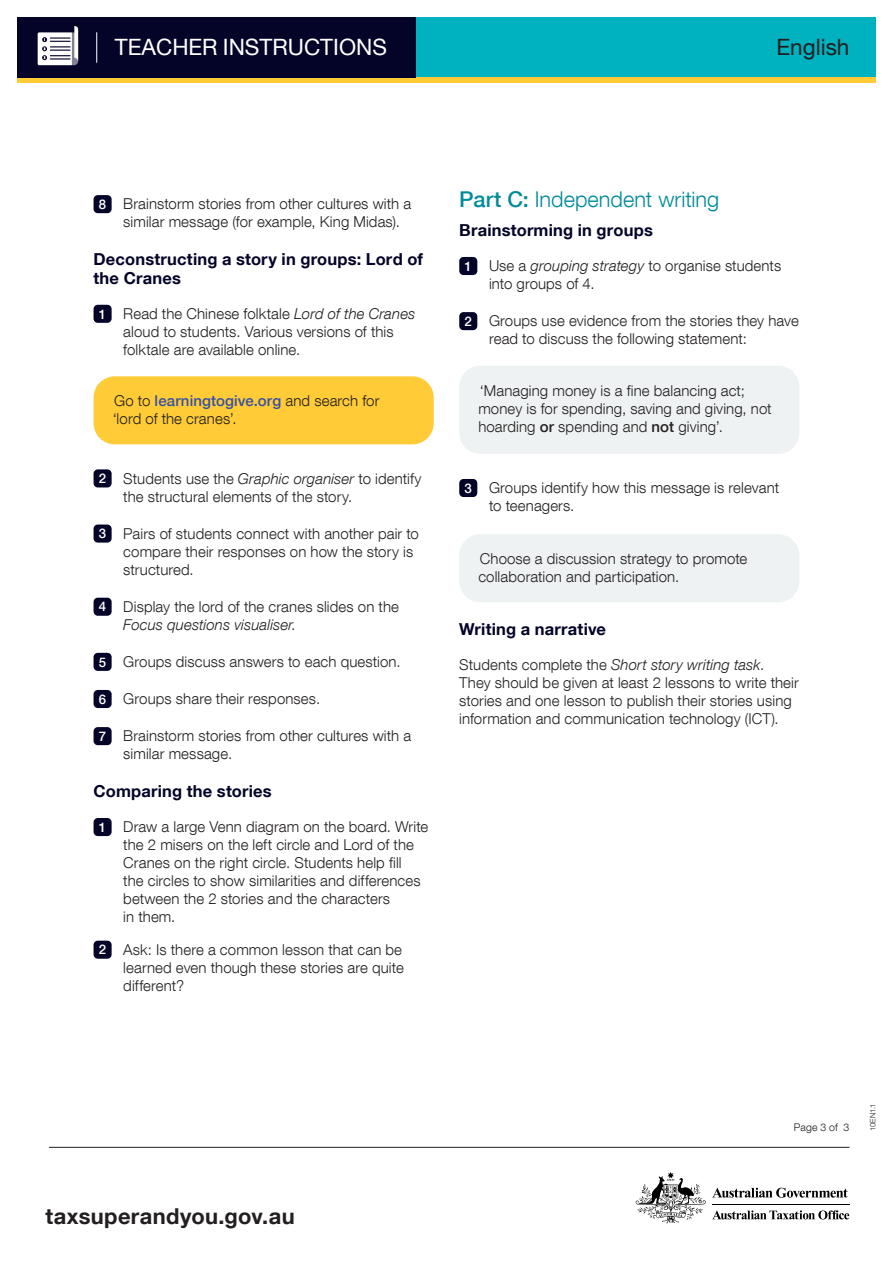
<style>
.page{position:relative;width:893px;height:1263px;background:#fff}
.page>*{position:absolute;margin:0;border:0;box-sizing:border-box;transform-origin:0 0}
.t1{font:22.5px "Helvetica Neue LT Com";color:#fff}
.t2{font:22.5px "Helvetica Neue LT Com";color:#231f20}
.t3{font:700 21.9px "Helvetica Neue LT Com";letter-spacing:.015em;color:#231f20}
.t4{font:300 21.75px "Helvetica Neue LT Com";color:#008b99}
.t5{font:700 16.5px/18.8px "Helvetica Neue LT Com";letter-spacing:.01em;color:#040429}
.t6{font:300 15px/18px "Helvetica Neue LT Com";letter-spacing:.005em;color:#231f20}
.t7{font:300 10.5px "Helvetica Neue LT Com";letter-spacing:.01em;color:#231f20}
.t8{font:300 7.5px "Helvetica Neue LT Com";letter-spacing:-.005em;color:#231f20}
.s1{font-weight:500;font-size:13.2px;color:#fff}
.s2{font-style:italic}
.s3{font-weight:500;color:#3651a3}
.s4{font-weight:500}
</style>
<div class="page">
<hr style="left:712px;top:1204px;width:137px;height:1px;background:#000001">
<svg style="left:712px;top:1210px;width:137px;height:9px"></svg>
<svg style="left:712px;top:1188px;width:136px;height:10px"></svg>
<svg style="left:636px;top:1172px;width:70px;height:51px"></svg>
<hr style="left:49px;top:1147px;width:800px;height:1px;background:#231f20">
<div style="left:94px;top:195px;width:18px;height:18px;background:#040429;border-radius:4px"></div>
<div style="left:94px;top:305px;width:18px;height:18px;background:#040429;border-radius:4px"></div>
<div style="left:459px;top:534px;width:340px;height:68px;background:#eef2f3;border-radius:21px"></div>
<div style="left:459px;top:257px;width:18px;height:18px;background:#040429;border-radius:4px"></div>
<div style="left:459px;top:312px;width:18px;height:18px;background:#040429;border-radius:4px"></div>
<div style="left:94px;top:376px;width:340px;height:68px;background:#ffcb37;border-radius:21px"></div>
<div style="left:459px;top:479px;width:18px;height:18px;background:#040429;border-radius:4px"></div>
<div style="left:459px;top:366px;width:340px;height:88px;background:#eef2f3;border-radius:21px"></div>
<div style="left:94px;top:469px;width:18px;height:18px;background:#040429;border-radius:4px"></div>
<div style="left:94px;top:524px;width:18px;height:19px;background:#040429;border-radius:4px"></div>
<div style="left:94px;top:598px;width:18px;height:18px;background:#040429;border-radius:4px"></div>
<div style="left:94px;top:653px;width:18px;height:18px;background:#040429;border-radius:4px"></div>
<div style="left:94px;top:690px;width:18px;height:18px;background:#040429;border-radius:4px"></div>
<div style="left:94px;top:727px;width:18px;height:18px;background:#040429;border-radius:4px"></div>
<div style="left:94px;top:818px;width:18px;height:18px;background:#040429;border-radius:4px"></div>
<div style="left:94px;top:941px;width:18px;height:18px;background:#040429;border-radius:4px"></div>
<div style="left:17px;top:17px;width:859px;height:61px;background:#00b1bf"></div>
<div style="left:17px;top:78px;width:859px;height:5px;background:#ffcb37"></div>
<div style="left:17px;top:17px;width:399px;height:61px;background:#040429"></div>
<hr style="left:96px;top:32px;width:1px;height:31px;background:#fff">
<svg style="left:38px;top:26px;width:40px;height:39px;background:#b2b2bd"></svg>
<h1 class="t1" style="left:115px;top:34px;width:274px">TEACHER INSTRUCTIONS</h1>
<h1 class="t2" style="left:777px;top:34px;width:74px">English</h1>
<p class="t6" style="left:123px;top:195px;width:289px;text-indent:-24px"><span class="s1">8</span> Brainstorm stories from other cultures with a similar message (for example, King Midas).</p>
<p class="t5" style="left:94px;top:250px;width:331px">Deconstructing a story in groups: Lord of the Cranes</p>
<p class="t6" style="left:123px;top:304px;width:294px;text-indent:-24px"><span class="s1">1</span> Read the Chinese folktale <span class="s2">Lord of the Cranes </span>aloud to students. Various versions of this folktale are available online.</p>
<p class="t6" style="left:113px;top:391px;width:268px">Go to <span class="s3">learningtogive.org</span> and search for ‘lord of the cranes’.</p>
<p class="t6" style="left:123px;top:469px;width:300px;text-indent:-24px"><span class="s1">2</span> Students use the <span class="s2">Graphic organiser</span> to identify the structural elements of the story.</p>
<p class="t6" style="left:123px;top:524px;width:297px;text-indent:-24px"><span class="s1">3</span> Pairs of students connect with another pair to compare their responses on how the story is structured.</p>
<p class="t6" style="left:123px;top:597px;width:277px;text-indent:-24px"><span class="s1">4</span> Display the lord of the cranes slides on the<br><span class="s2">Focus questions visualiser.</span></p>
<p class="t6" style="left:99px;top:652px;width:303px"><span class="s1">5</span> Groups discuss answers to each question.</p>
<p class="t6" style="left:99px;top:690px;width:223px"><span class="s1">6</span> Groups share their responses.</p>
<p class="t6" style="left:123px;top:727px;width:289px;text-indent:-24px"><span class="s1">7</span> Brainstorm stories from other cultures with a similar message.</p>
<p class="t5" style="left:94px;top:781px;width:180px">Comparing the stories</p>
<p class="t6" style="left:123px;top:818px;width:307px;text-indent:-24px"><span class="s1">1</span> Draw a large Venn diagram on the board. Write the 2 misers on the left circle and Lord of the Cranes on the right circle. Students help fill<br>the circles to show similarities and differences between the 2 stories and the characters<br>in them.</p>
<p class="t6" style="left:123px;top:940px;width:282px;text-align:justify;text-indent:-24px"><span class="s1">2</span> Ask: Is there a common lesson that can be learned even though these stories are quite different?</p>
<h3 class="t4" style="left:459px;top:186px;width:262px"><span class="s4">Part C:</span> Independent writing</h3>
<p class="t5" style="left:459px;top:221px;width:195px">Brainstorming in groups</p>
<p class="t6" style="left:489px;top:257px;width:294px;text-indent:-24px"><span class="s1">1</span> Use a <span class="s2">grouping strategy</span> to organise students into groups of 4.</p>
<p class="t6" style="left:489px;top:312px;width:311px;text-indent:-24px"><span class="s1">2</span> Groups use evidence from the stories they have read to discuss the following statement:</p>
<p class="t6" style="left:478px;top:381px;width:295px">‘Managing money is a fine balancing act; money is for spending, saving and giving, not hoarding <span class="s4">or</span> spending and <span class="s4">not</span> giving’.</p>
<p class="t6" style="left:489px;top:479px;width:292px;text-indent:-24px"><span class="s1">3</span> Groups identify how this message is relevant to teenagers.</p>
<p class="t6" style="left:478px;top:549px;width:270px">Choose a discussion strategy to promote collaboration and participation.</p>
<p class="t5" style="left:459px;top:619px;width:148px">Writing a narrative</p>
<p class="t6" style="left:459px;top:656px;width:341px">Students complete the <span class="s2">Short story writing task</span>.<br>They should be given at least 2 lessons to write their stories and one lesson to publish their stories using information and communication technology (ICT).</p>
<h2 class="t3" style="left:46px;top:1202px;width:251px">taxsuperandyou.gov.au</h2>
<p class="t7" style="left:794px;top:1121px;width:57px">Page 3 of 3</p>
<p class="t8" style="left:868px;top:1131px;width:29px;rotate:-90deg">10EN1.1</p>
</div>
